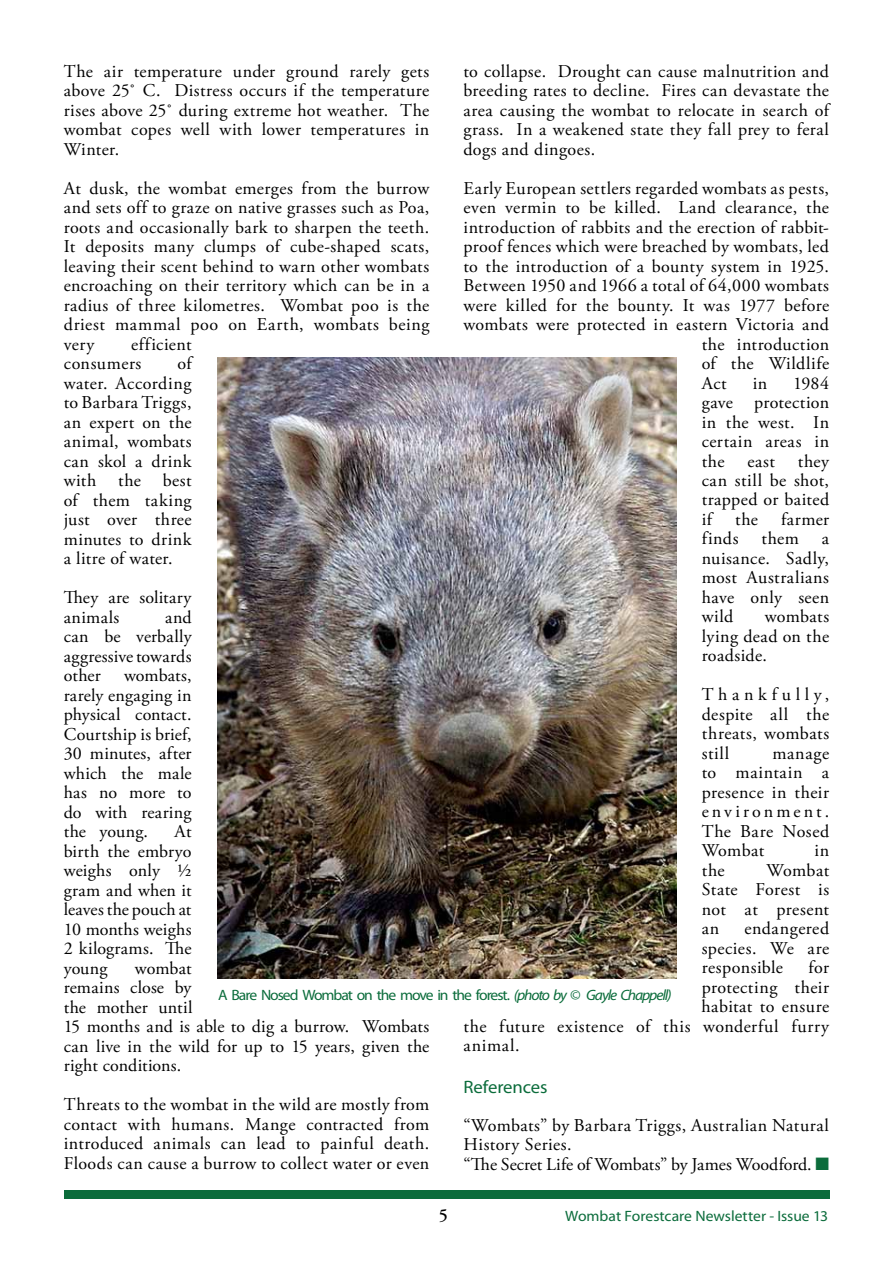
<style>
.page{position:relative;width:893px;height:1263px;background:#fff}
.page>*{position:absolute;margin:0;border:0;box-sizing:border-box;transform-origin:0 0}
.t1{font:18px/19.5px "Adobe Garamond Pro";letter-spacing:.02em;color:#000;text-align:justify}
.t2{font:18px "Myriad Pro";letter-spacing:-.005em;color:#0b6c3b;scale:1.04 1}
.t3{font:600 18px "Adobe Garamond Pro";color:#000}
.t4{font:15px "Myriad Pro";letter-spacing:-.07em;color:#0b6c3b;scale:1.04 1}
.t5{font:15px "Myriad Pro";color:#0b6c3b;scale:1.04 1}
.s1{color:#0b6c3b}
.s2{font-style:italic}
</style>
<div class="page">
<div style="left:64px;top:1190px;width:765px;height:9px;background:#0b6c3b"></div>
<img style="left:217px;top:357px;width:459px;height:621px">
<p class="t1" style="left:463px;top:62px;width:367px">to collapse. Drought can cause malnutrition and breeding rates to decline. Fires can devastate the area causing the wombat to relocate in search of grass. In a weakened state they fall prey to feral dogs and dingoes.</p>
<p class="t1" style="left:463px;top:179px;width:367px">Early European settlers regarded wombats as pests,</p>
<p class="t1" style="left:463px;top:198px;width:367px">even vermin to be killed. Land clearance, the</p>
<p class="t1" style="left:463px;top:218px;width:367px">introduction of rabbits and the erection of rabbit-</p>
<p class="t1" style="left:463px;top:237px;width:367px">proof fences which were breached by wombats, led</p>
<p class="t1" style="left:463px;top:257px;width:367px">to the introduction of a bounty system in 1925.</p>
<p class="t1" style="left:463px;top:276px;width:367px">Between 1950 and 1966 a total of 64,000 wombats</p>
<p class="t1" style="left:463px;top:296px;width:367px">were killed for the bounty. It was 1977 before</p>
<p class="t1" style="left:463px;top:315px;width:367px">wombats were protected in eastern Victoria and</p>
<p class="t1" style="left:702px;top:335px;width:129px">the introduction</p>
<p class="t1" style="left:702px;top:354px;width:129px">of the Wildlife</p>
<p class="t1" style="left:702px;top:374px;width:27px">Act</p>
<p class="t1" style="left:753px;top:374px;width:16px">in</p>
<p class="t1" style="left:64px;top:62px;width:367px">The air temperature under ground rarely gets above 25˚ C. Distress occurs if the temperature rises above 25˚ during extreme hot weather. The wombat copes well with lower temperatures in Winter.</p>
<p class="t1" style="left:64px;top:179px;width:367px">At dusk, the wombat emerges from the burrow and sets off to graze on native grasses such as Poa, roots and occasionally bark to sharpen the teeth.<br>It deposits many clumps of cube-shaped scats, leaving their scent behind to warn other wombats encroaching on their territory which can be in a radius of three kilometres. Wombat poo is the driest mammal poo on Earth, wombats being very</p>
<p class="t1" style="left:64px;top:335px;width:129px;text-indent:67px">efficient consumers</p>
<p class="t1" style="left:64px;top:354px;width:129px;text-indent:114px">of water. According to Barbara Triggs, an expert on the animal, wombats can skol a drink with the best of them taking just over three minutes to drink a litre of water.</p>
<p class="t1" style="left:64px;top:588px;width:129px">They are solitary animals</p>
<p class="t1" style="left:702px;top:374px;width:129px;text-indent:92px">1984 gave protection in the west. In certain areas in the</p>
<p class="t1" style="left:702px;top:452px;width:129px;text-indent:96px">they can still be shot, trapped or baited if</p>
<p class="t1" style="left:747px;top:452px;width:29px">east</p>
<p class="t1" style="left:735px;top:510px;width:24px">the</p>
<p class="t1" style="left:781px;top:510px;width:50px">farmer</p>
<p class="t1" style="left:702px;top:530px;width:38px">finds</p>
<p class="t1" style="left:761px;top:530px;width:39px">them</p>
<p class="t1" style="left:702px;top:530px;width:129px;text-indent:120px">a nuisance. Sadly, most Australians have only seen wild</p>
<p class="t1" style="left:702px;top:608px;width:129px;text-indent:63px">wombats lying dead on the roadside.</p>
<p class="t1" style="left:702px;top:686px;width:129px">Thankfully, despite all the threats, wombats still</p>
<p class="t1" style="left:64px;top:608px;width:129px;text-indent:101px">and can be verbally aggressive towards other</p>
<p class="t1" style="left:64px;top:666px;width:129px;text-indent:60px">wombats, rarely engaging in physical contact.<br>Courtship is brief, 30 minutes, after which the male has no more to do with rearing the young.</p>
<p class="t1" style="left:702px;top:744px;width:129px;text-indent:71px">manage to maintain a presence in their environment.<br>The Bare Nosed Wombat</p>
<p class="t1" style="left:64px;top:822px;width:129px;text-indent:111px">At birth the embryo weighs only ½ gram and when it leaves the pouch at 10 months weighs 2 kilograms. The young</p>
<p class="t1" style="left:814px;top:842px;width:16px">in</p>
<p class="t1" style="left:702px;top:861px;width:25px">the</p>
<p class="t1" style="left:702px;top:861px;width:129px;text-indent:65px">Wombat State Forest is not at present an</p>
<p class="t1" style="left:702px;top:919px;width:129px;text-indent:43px">endangered species. We are responsible</p>
<p class="t1" style="left:808px;top:958px;width:22px">for</p>
<p class="t1" style="left:702px;top:978px;width:129px">protecting their</p>
<p class="t1" style="left:701px;top:997px;width:129px">habitat to ensure</p>
<p class="t1" style="left:463px;top:1017px;width:367px">the future existence of this wonderful furry</p>
<p class="t1" style="left:463px;top:1036px;width:58px">animal.</p>
<p class="t2" style="left:463px;top:1076px;width:82px">References</p>
<p class="t1" style="left:463px;top:1116px;width:367px;text-align:left">“Wombats” by Barbara Triggs, Australian Natural<br>History Series.<br>“The Secret Life of Wombats” by James Woodford. <span class="s1">■</span></p>
<p class="t1" style="left:64px;top:959px;width:367px;text-align:left;text-indent:71px">wombat<br>remains close by<br>the mother until<br>15 months and is able to dig a burrow. Wombats can live in the wild for up to 15 years, given the right conditions.</p>
<p class="t1" style="left:64px;top:1095px;width:367px">Threats to the wombat in the wild are mostly from contact with humans. Mange contracted from introduced animals can lead to painful death.<br>Floods can cause a burrow to collect water or even</p>
<p class="t4" style="left:218px;top:985px;width:438px">A Bare Nosed Wombat on the move in the forest. <span class="s2">(photo by © Gayle Chappell)</span></p>
<p class="t3" style="left:439px;top:1205px;width:11px">5</p>
<p class="t5" style="left:565px;top:1206px;width:254px">Wombat Forestcare Newsletter - Issue 13</p>
</div>
